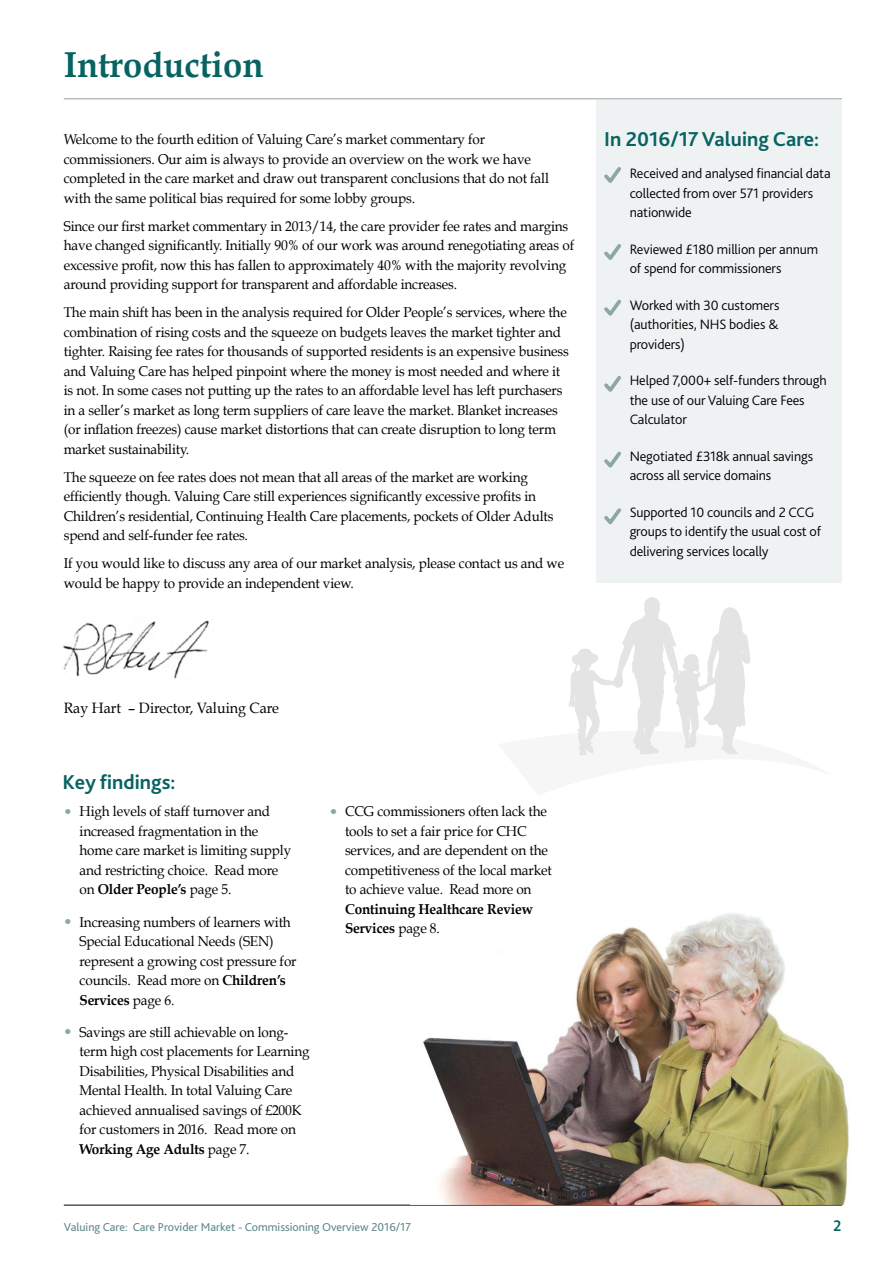
<style>
.page{position:relative;width:893px;height:1263px;background:#fff}
.page>*{position:absolute;margin:0;border:0;box-sizing:border-box;transform-origin:0 0}
.t1{font:700 36px "Book Antiqua";color:#076362;scale:.96 1}
.t2{font:700 21px "Bliss 2";color:#076362}
.t3{font:15px "Book Antiqua";color:#000;scale:.95 1}
.t4{font:700 15px "PT Mono";color:#076362}
.t5{font:14.25px/19.5px "Book Antiqua";letter-spacing:-.01em;color:#000;scale:.95 1}
.t6{font:300 14.25px/19.5px "Bliss 2";letter-spacing:-.01em;color:#000}
.t7{font:700 14.25px/19.5px "Book Antiqua";letter-spacing:-.01em;color:#000;scale:.95 1}
.t8{font:12px "Bliss 2";color:#618989}
.s1{font-weight:700;font-size:18px;color:#8ea6a7}
.s2{font-weight:700}
.s3{font-weight:400}
</style>
<div class="page">
<hr style="left:64px;top:1205px;width:778px;height:1px;background:#000">
<svg style="left:568px;top:597px;width:182px;height:159px"></svg>
<img style="left:423px;top:913px;width:426px;height:291px">
<hr style="left:64px;top:98px;width:778px;height:1px;background:#9d9d9c">
<div style="left:597px;top:100px;width:245px;height:483px;background:#eff2f3"></div>
<svg style="left:604px;top:167px;width:17px;height:16px"></svg>
<svg style="left:604px;top:244px;width:17px;height:16px"></svg>
<svg style="left:604px;top:299px;width:17px;height:17px"></svg>
<svg style="left:604px;top:376px;width:17px;height:16px"></svg>
<svg style="left:604px;top:451px;width:17px;height:17px"></svg>
<svg style="left:604px;top:508px;width:17px;height:17px"></svg>
<img style="left:63px;top:620px;width:146px;height:59px">
<h1 class="t1" style="left:64px;top:44px;width:209px">Introduction</h1>
<p class="t5" style="left:64px;top:130px;width:512px">Welcome to the fourth edition of Valuing Care’s market commentary for commissioners. Our aim is always to provide an overview on the work we have completed in the care market and draw out transparent conclusions that do not fall with the same political bias required for some lobby groups.</p>
<p class="t5" style="left:64px;top:216px;width:539px">Since our first market commentary in 2013/14, the care provider fee rates and margins have changed significantly. Initially 90% of our work was around renegotiating areas of excessive profit, now this has fallen to approximately 40% with the majority revolving around providing support for transparent and affordable increases.</p>
<p class="t5" style="left:64px;top:303px;width:533px">The main shift has been in the analysis required for Older People’s services, where the combination of rising costs and the squeeze on budgets leaves the market tighter and tighter. Raising fee rates for thousands of supported residents is an expensive business and Valuing Care has helped pinpoint where the money is most needed and where it is not. In some cases not putting up the rates to an affordable level has left purchasers in a seller’s market as long term suppliers of care leave the market. Blanket increases (or inflation freezes) cause market distortions that can create disruption to long term market sustainability.</p>
<p class="t5" style="left:64px;top:467px;width:517px">The squeeze on fee rates does not mean that all areas of the market are working efficiently though. Valuing Care still experiences significantly excessive profits in Children’s residential, Continuing Health Care placements, pockets of Older Adults spend and self-funder fee rates.</p>
<p class="t5" style="left:64px;top:554px;width:528px">If you would like to discuss any area of our market analysis, please contact us and we would be happy to provide an independent view.</p>
<h2 class="t2" style="left:604px;top:126px;width:216px">In 2016/17 Valuing Care:</h2>
<p class="t6" style="left:630px;top:163px;width:202px">Received and analysed financial data collected from over 571 providers nationwide</p>
<p class="t6" style="left:630px;top:239px;width:190px">Reviewed £180 million per annum of spend for commissioners</p>
<p class="t6" style="left:630px;top:295px;width:151px;text-align:justify">Worked with 30 customers (authorities, NHS bodies &amp; providers)</p>
<p class="t6" style="left:630px;top:370px;width:199px">Helped 7,000+ self-funders through the use of our Valuing Care Fees<br>Calculator</p>
<p class="t6" style="left:630px;top:446px;width:185px">Negotiated £318k annual savings across all service domains</p>
<p class="t6" style="left:630px;top:502px;width:193px">Supported 10 councils and 2 CCG groups to identify the usual cost of delivering services locally</p>
<p class="t3" style="left:64px;top:698px;width:228px">Ray Hart – Director, Valuing Care</p>
<h2 class="t2" style="left:63px;top:769px;width:114px">Key findings:</h2>
<p class="t5" style="left:80px;top:802px;width:224px;text-indent:-17px"><span class="s1">•</span> High levels of staff turnover and increased fragmentation in the home care market is limiting supply and restricting choice. Read more on <span class="s2">Older People’s</span> page 5.</p>
<p class="t5" style="left:80px;top:912px;width:230px;text-indent:-17px"><span class="s1">•</span> Increasing numbers of learners with<br>Special Educational Needs (SEN) represent a growing cost pressure for councils. Read more on <span class="s2">Children’s<br>Services</span> page 6.</p>
<p class="t5" style="left:80px;top:1022px;width:244px;text-indent:-17px"><span class="s1">•</span> Savings are still achievable on long&shy;term high cost placements for Learning Disabilities, Physical Disabilities and Mental Health. In total Valuing Care achieved annualised savings of £200K for customers in 2016. Read more on <span class="s2">Working Age Adults</span> page 7.</p>
<p class="t5" style="left:345px;top:802px;width:219px;text-indent:-17px"><span class="s1">•</span> CCG commissioners often lack the tools to set a fair price for CHC services, and are dependent on the competitiveness of the local market to achieve value. Read more on</p>
<p class="t7" style="left:345px;top:899px;width:199px">Continuing Healthcare Review<br>Services <span class="s3">page 8.</span></p>
<p class="t8" style="left:64px;top:1220px;width:349px">Valuing Care: Care Provider Market - Commissioning Overview 2016/17</p>
<p class="t4" style="left:833px;top:1217px;width:10px">2</p>
</div>
